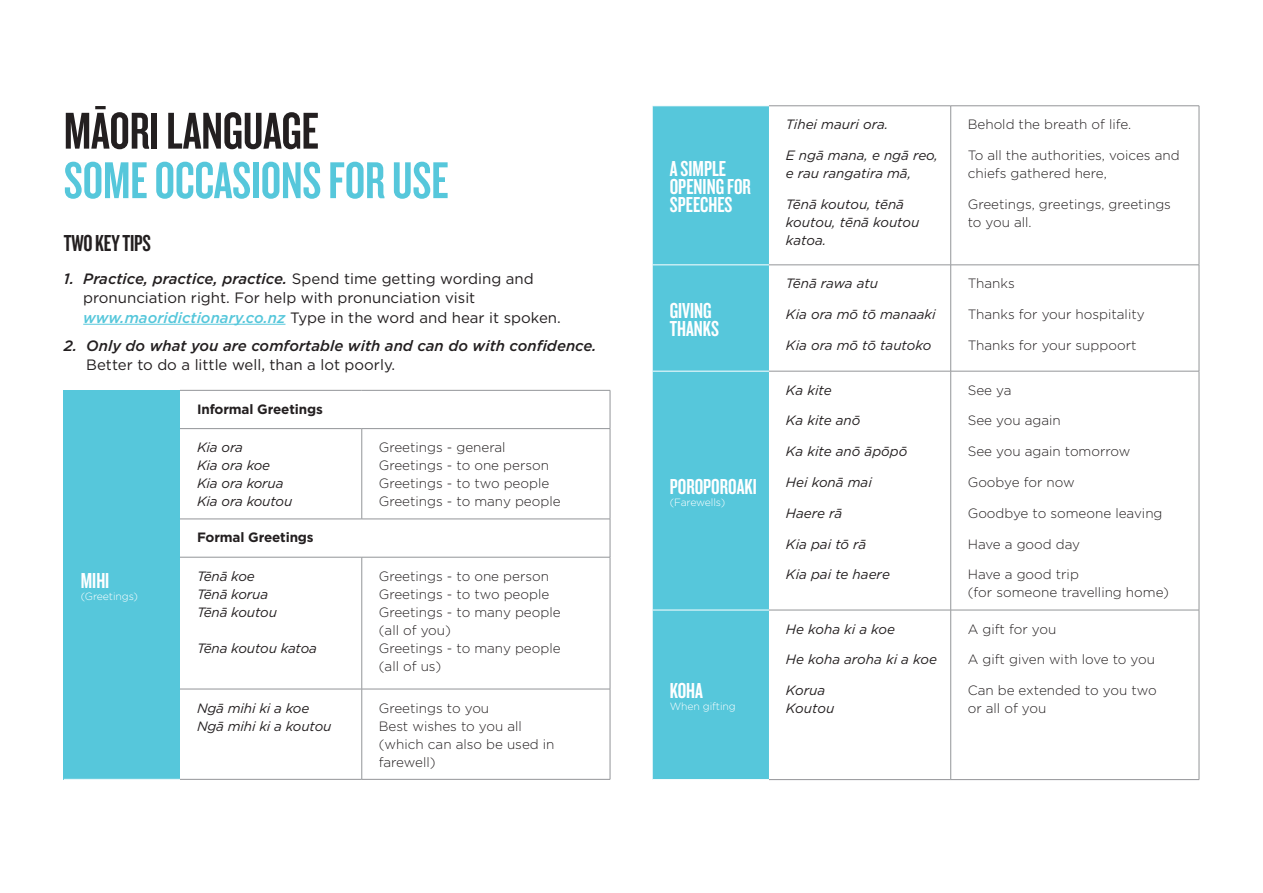
<style>
.page{position:relative;width:1263px;height:893px;background:#fff}
.page>*{position:absolute;margin:0;border:0;box-sizing:border-box;transform-origin:0 0}
.Headliner{font:53.85px/49.5px "Knockout 48 Featherweight";color:#56c7db}
.t1{font:24px "Knockout 48 Featherweight";letter-spacing:-.01em;color:#231f20}
.t2{font:22.5px/18px "Knockout 48 Featherweight";color:#fff}
.t3{font:15px/19.5px "Gotham";color:#231f20}
.t4{font:italic 500 15px/19.5px "Gotham";color:#231f20}
.t5{font:300 13.5px/18px "Gotham";color:#231f20}
.t6{font:italic 13.5px/18px "Gotham";letter-spacing:-.01em;color:#231f20}
.t7{font:700 13.5px "Gotham";letter-spacing:-.01em;color:#231f20}
.t8{font:300 10.5px "Gotham";letter-spacing:-.01em;color:#fff}
.s1{color:#231f20}
.s2{font-weight:500;font-style:italic}
.s3{font-weight:500;font-style:italic;color:#56c7db}
.s4{font-weight:400;font-style:normal}
</style>
<div class="page">
<hr style="left:83px;top:324px;width:202px;height:1px;background:#56c7db">
<div style="left:64px;top:390px;width:116px;height:389px;background:#56c7db"></div>
<hr style="left:180px;top:390px;width:182px;height:1px;background:#939598">
<hr style="left:362px;top:390px;width:248px;height:1px;background:#939598">
<hr style="left:610px;top:390px;width:1px;height:38px;background:#939598">
<hr style="left:180px;top:428px;width:182px;height:1px;background:#939598">
<hr style="left:362px;top:428px;width:248px;height:1px;background:#939598">
<hr style="left:361px;top:429px;width:1px;height:90px;background:#939598">
<hr style="left:610px;top:429px;width:1px;height:90px;background:#939598">
<hr style="left:180px;top:519px;width:182px;height:1px;background:#939598">
<hr style="left:362px;top:519px;width:248px;height:1px;background:#939598">
<hr style="left:610px;top:519px;width:1px;height:38px;background:#939598">
<hr style="left:180px;top:557px;width:182px;height:1px;background:#939598">
<hr style="left:362px;top:557px;width:248px;height:1px;background:#939598">
<hr style="left:361px;top:557px;width:1px;height:132px;background:#939598">
<hr style="left:610px;top:557px;width:1px;height:132px;background:#939598">
<hr style="left:180px;top:689px;width:182px;height:1px;background:#939598">
<hr style="left:362px;top:689px;width:248px;height:1px;background:#939598">
<hr style="left:361px;top:689px;width:1px;height:90px;background:#939598">
<hr style="left:610px;top:689px;width:1px;height:90px;background:#939598">
<hr style="left:180px;top:779px;width:182px;height:1px;background:#939598">
<hr style="left:362px;top:779px;width:248px;height:1px;background:#939598">
<div style="left:653px;top:107px;width:116px;height:672px;background:#56c7db"></div>
<hr style="left:769px;top:106px;width:182px;height:1px;background:#939598">
<hr style="left:951px;top:106px;width:248px;height:1px;background:#939598">
<hr style="left:950px;top:106px;width:1px;height:159px;background:#939598">
<hr style="left:1199px;top:106px;width:1px;height:159px;background:#939598">
<hr style="left:769px;top:265px;width:182px;height:1px;background:#939598">
<hr style="left:951px;top:265px;width:248px;height:1px;background:#939598">
<hr style="left:950px;top:265px;width:1px;height:106px;background:#939598">
<hr style="left:1199px;top:265px;width:1px;height:106px;background:#939598">
<hr style="left:769px;top:371px;width:182px;height:1px;background:#939598">
<hr style="left:951px;top:371px;width:248px;height:1px;background:#939598">
<hr style="left:950px;top:371px;width:1px;height:239px;background:#939598">
<hr style="left:1199px;top:371px;width:1px;height:239px;background:#939598">
<hr style="left:769px;top:610px;width:182px;height:1px;background:#939598">
<hr style="left:951px;top:610px;width:248px;height:1px;background:#939598">
<hr style="left:950px;top:610px;width:1px;height:169px;background:#939598">
<hr style="left:1199px;top:610px;width:1px;height:169px;background:#939598">
<hr style="left:769px;top:779px;width:182px;height:1px;background:#939598">
<hr style="left:951px;top:779px;width:248px;height:1px;background:#939598">
<hr style="left:653px;top:265px;width:116px;height:1px;background:#fff">
<hr style="left:653px;top:610px;width:116px;height:1px;background:#fff">
<hr style="left:653px;top:371px;width:116px;height:1px;background:#fff">
<p class="Headliner" style="left:64px;top:104px;width:386px"><span class="s1">MĀORI LANGUAGE<br></span>SOME OCCASIONS FOR USE</p>
<p class="t1" style="left:64px;top:229px;width:89px">TWO KEY TIPS</p>
<p class="t3" style="left:83px;top:268px;width:479px;text-indent:-19px"><span class="s2">1. Practice, practice, practice.</span> Spend time getting wording and pronunciation right. For help with pronunciation visit <span class="s3">www.maoridictionary.co.nz</span> Type in the word and hear it spoken.</p>
<p class="t4" style="left:86px;top:335px;width:512px;text-indent:-22px">2. Only do what you are comfortable with and can do with confidence.<br><span class="s4">Better to do a little well, than a lot poorly.</span></p>
<p class="t2" style="left:81px;top:571px;width:30px">MIHI</p>
<p class="t8" style="left:81px;top:589px;width:59px">(Greetings)</p>
<p class="t7" style="left:197px;top:400px;width:127px">Informal Greetings</p>
<p class="t6" style="left:197px;top:438px;width:97px">Kia ora<br>Kia ora koe<br>Kia ora korua<br>Kia ora koutou</p>
<p class="t5" style="left:379px;top:438px;width:183px">Greetings - general<br>Greetings - to one person<br>Greetings - to two people<br>Greetings - to many people</p>
<p class="t7" style="left:197px;top:529px;width:118px">Formal Greetings</p>
<p class="t6" style="left:197px;top:567px;width:81px">Tēnā koe<br>Tēnā korua<br>Tēnā koutou</p>
<p class="t6" style="left:197px;top:639px;width:122px">Tēna koutou katoa</p>
<p class="t5" style="left:379px;top:567px;width:183px">Greetings - to one person<br>Greetings - to two people<br>Greetings - to many people (all of you)<br>Greetings - to many people (all of us)</p>
<p class="t6" style="left:197px;top:698px;width:136px">Ngā mihi ki a koe<br>Ngā mihi ki a koutou</p>
<p class="t5" style="left:379px;top:698px;width:177px">Greetings to you<br>Best wishes to you all (which can also be used in farewell)</p>
<p class="t2" style="left:670px;top:159px;width:83px">A SIMPLE<br>OPENING FOR<br>SPEECHES</p>
<p class="t2" style="left:670px;top:301px;width:51px">GIVING<br>THANKS</p>
<p class="t2" style="left:670px;top:476px;width:89px">POROPOROAKI</p>
<p class="t8" style="left:670px;top:495px;width:57px">(Farewells)</p>
<p class="t2" style="left:670px;top:681px;width:35px">KOHA</p>
<p class="t8" style="left:670px;top:699px;width:67px">When gifting</p>
<p class="t6" style="left:786px;top:115px;width:104px">Tihei mauri ora.</p>
<p class="t6" style="left:786px;top:146px;width:154px">E ngā mana, e ngā reo, e rau rangatira mā,</p>
<p class="t6" style="left:786px;top:195px;width:135px">Tēnā koutou, tēnā koutou, tēnā koutou katoa.</p>
<p class="t6" style="left:786px;top:274px;width:94px">Tēnā rawa atu</p>
<p class="t6" style="left:786px;top:305px;width:151px">Kia ora mō tō manaaki</p>
<p class="t6" style="left:786px;top:336px;width:147px">Kia ora mō tō tautoko</p>
<p class="t6" style="left:786px;top:381px;width:47px">Ka kite</p>
<p class="t6" style="left:786px;top:411px;width:76px">Ka kite anō</p>
<p class="t6" style="left:786px;top:442px;width:123px">Ka kite anō āpōpō</p>
<p class="t6" style="left:786px;top:473px;width:87px">Hei konā mai</p>
<p class="t6" style="left:786px;top:504px;width:58px">Haere rā</p>
<p class="t6" style="left:786px;top:534px;width:82px">Kia pai tō rā</p>
<p class="t6" style="left:786px;top:565px;width:105px">Kia pai te haere</p>
<p class="t6" style="left:786px;top:619px;width:111px">He koha ki a koe</p>
<p class="t6" style="left:786px;top:650px;width:152px">He koha aroha ki a koe</p>
<p class="t6" style="left:786px;top:681px;width:50px">Korua<br>Koutou</p>
<p class="t5" style="left:968px;top:115px;width:165px">Behold the breath of life.</p>
<p class="t5" style="left:968px;top:146px;width:213px">To all the authorities, voices and chiefs gathered here,</p>
<p class="t5" style="left:968px;top:195px;width:205px">Greetings, greetings, greetings to you all.</p>
<p class="t5" style="left:968px;top:274px;width:49px">Thanks</p>
<p class="t5" style="left:968px;top:305px;width:178px">Thanks for your hospitality</p>
<p class="t5" style="left:968px;top:336px;width:170px">Thanks for your suppoort</p>
<p class="t5" style="left:968px;top:381px;width:45px">See ya</p>
<p class="t5" style="left:968px;top:411px;width:95px">See you again</p>
<p class="t5" style="left:968px;top:442px;width:164px">See you again tomorrow</p>
<p class="t5" style="left:968px;top:473px;width:108px">Goobye for now</p>
<p class="t5" style="left:968px;top:504px;width:196px">Goodbye to someone leaving</p>
<p class="t5" style="left:968px;top:534px;width:114px">Have a good day</p>
<p class="t5" style="left:968px;top:565px;width:203px">Have a good trip<br>(for someone travelling home)</p>
<p class="t5" style="left:968px;top:619px;width:90px">A gift for you</p>
<p class="t5" style="left:968px;top:650px;width:189px">A gift given with love to you</p>
<p class="t5" style="left:968px;top:681px;width:190px">Can be extended to you two or all of you</p>
</div>
